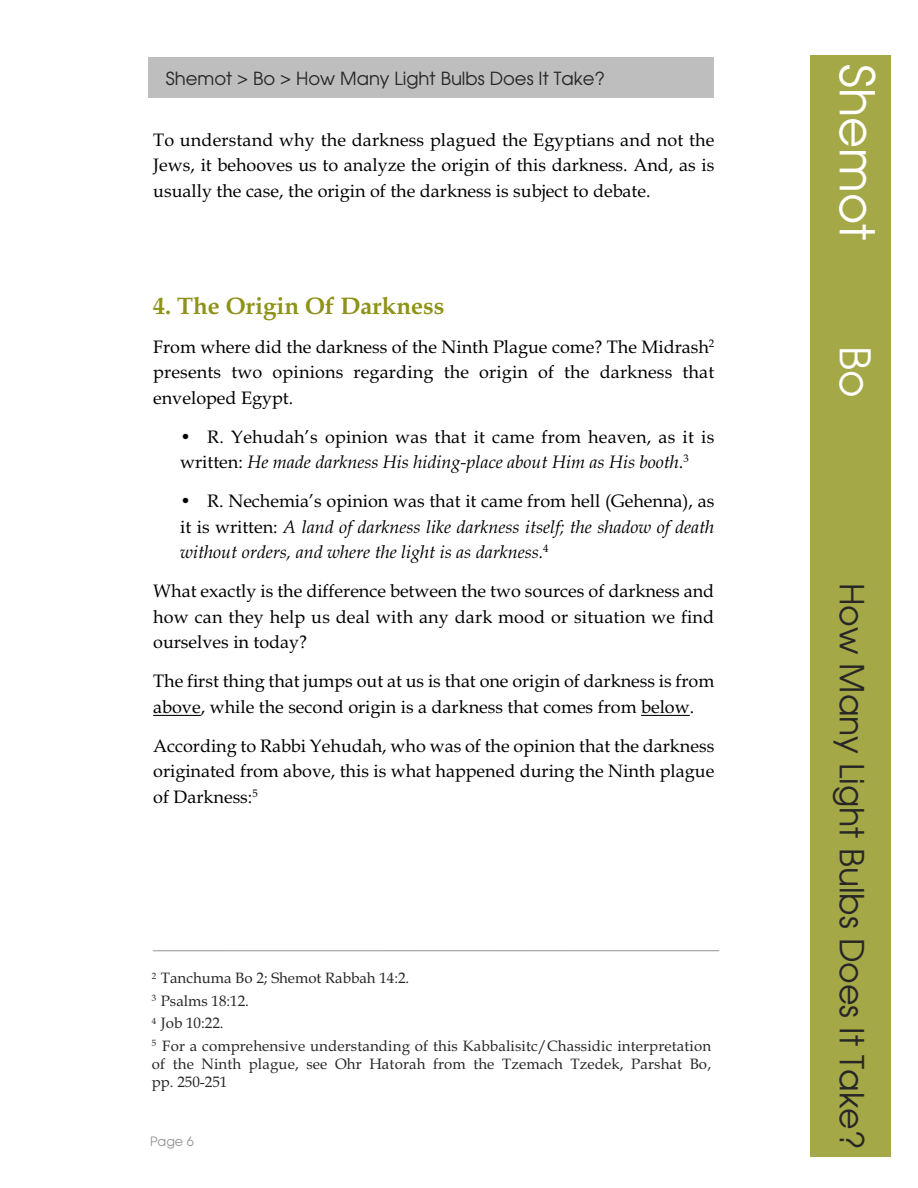
<style>
.page{position:relative;width:918px;height:1188px;background:#fff}
.page>*{position:absolute;margin:0;border:0;box-sizing:border-box;transform-origin:0 0}
.t1{font:47.7px "Avalon Plain";color:#fff}
.t2{font:42px "Avalon Plain";color:#fff}
.t3{font:33px "Avalon Plain";color:#272627}
.t4{font:700 24px "Book Antiqua";color:#8e9218}
.t5{font:18px/25.5px "Book Antiqua";color:#000;text-align:justify}
.t6{font:italic 18px/25.5px "Book Antiqua";color:#000;text-align:justify}
.t7{font:18px "Avalon Plain";color:#272627}
.t8{font:15px/22.5px "Book Antiqua";letter-spacing:.01em;color:#272627}
.t9{font:12.75px "Avalon Plain";color:#939393}
.s1{font-style:italic}
.s2{font-style:normal}
</style>
<div class="page">
<div style="left:810px;top:55px;width:81px;height:1101px;background:#a5a846"></div>
<div style="left:148px;top:57px;width:566px;height:41px;background:#bebebe"></div>
<hr style="left:153px;top:715px;width:48px;height:1px;background:#000">
<hr style="left:641px;top:715px;width:49px;height:1px;background:#000">
<hr style="left:153px;top:950px;width:566px;height:1px;background:#939393">
<p class="t7" style="left:166px;top:68px;width:441px">Shemot &gt; Bo &gt; How Many Light Bulbs Does It Take?</p>
<h1 class="t1" style="left:884px;top:64px;width:177px;rotate:90deg">Shemot</h1>
<p class="t5" style="left:153px;top:127px;width:563px">To understand why the darkness plagued the Egyptians and not the Jews, it behooves us to analyze the origin of this darkness. And, as is usually the case, the origin of the darkness is subject to debate.</p>
<h3 class="t4" style="left:153px;top:292px;width:293px">4. The Origin Of Darkness</h3>
<p class="t5" style="left:153px;top:334px;width:563px">From where did the darkness of the Ninth Plague come? The Midrash<sup>2 </sup>presents two opinions regarding the origin of the darkness that enveloped Egypt.</p>
<p class="t5" style="left:180px;top:424px;width:536px">• R. Yehudah’s opinion was that it came from heaven, as it is written: <span class="s1">He made darkness His hiding-place about Him as His booth</span>.<sup>3</sup></p>
<p class="t6" style="left:180px;top:488px;width:536px"><span class="s2">• R. Nechemia’s opinion was that it came from hell (Gehenna), as it is written:</span> A land of darkness like darkness itself; the shadow of death without orders, and where the light is as darkness.<sup>4</sup></p>
<p class="t5" style="left:153px;top:578px;width:563px">What exactly is the difference between the two sources of darkness and how can they help us deal with any dark mood or situation we find ourselves in today?</p>
<p class="t5" style="left:153px;top:668px;width:563px">The first thing that jumps out at us is that one origin of darkness is from above, while the second origin is a darkness that comes from below.</p>
<p class="t5" style="left:153px;top:733px;width:563px">According to Rabbi Yehudah, who was of the opinion that the darkness originated from above, this is what happened during the Ninth plague of Darkness:<sup>5</sup></p>
<p class="t8" style="left:152px;top:967px;width:561px"><sup>2</sup> Tanchuma Bo 2; Shemot Rabbah 14:2.<br><sup>3</sup> Psalms 18:12.<br><sup>4</sup> Job 10:22.<br><sup>5</sup> For a comprehensive understanding of this Kabbalisitc/Chassidic interpretation</p>
<p class="t8" style="left:152px;top:1055px;width:561px;line-height:18px">of the Ninth plague, see Ohr Hatorah from the Tzemach Tzedek, Parshat Bo, pp. 250-251</p>
<p class="t9" style="left:150px;top:1134px;width:45px">Page 6</p>
<h2 class="t2" style="left:879px;top:346px;width:53px;rotate:90deg">Bo</h2>
<h3 class="t3" style="left:871px;top:583px;width:568px;rotate:90deg">How Many Light Bulbs Does It Take?</h3>
</div>
